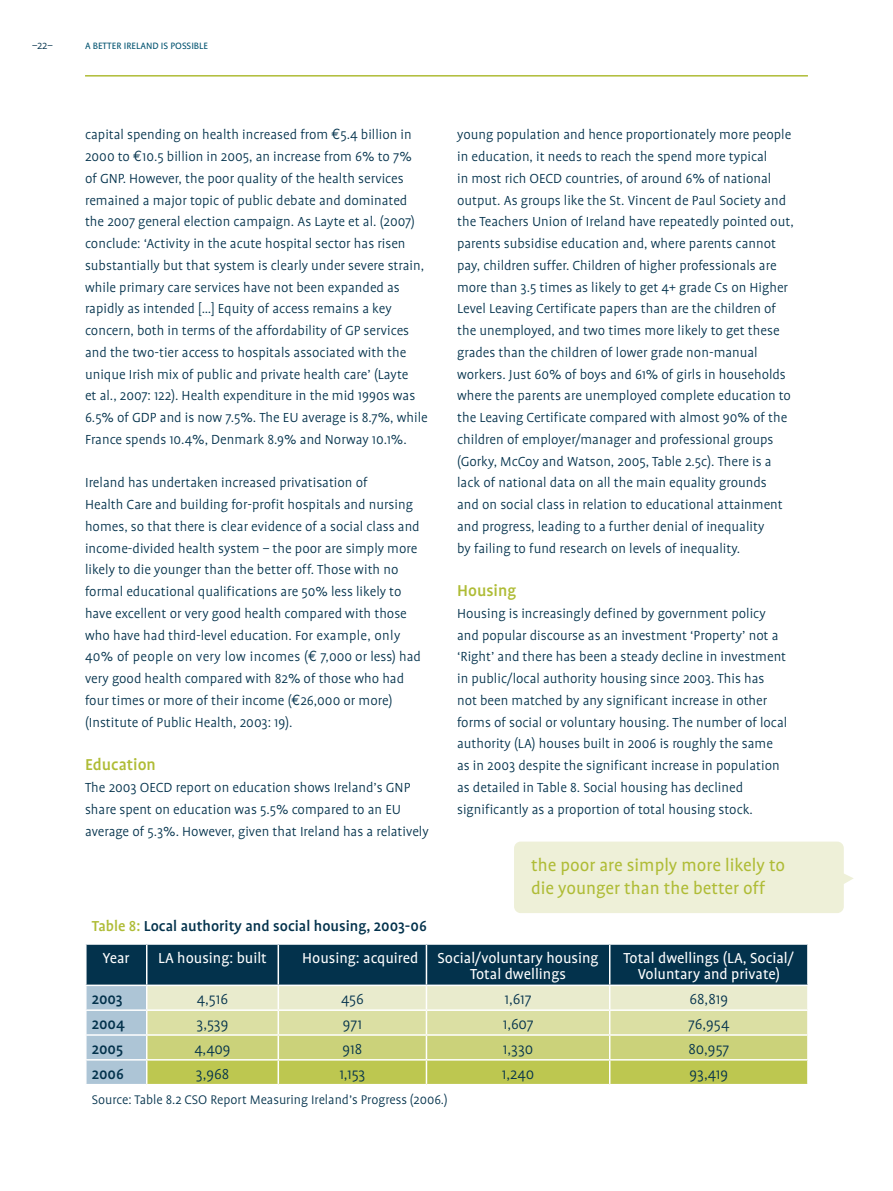
<style>
.page{position:relative;width:893px;height:1191px;background:#fff}
.page>*{position:absolute;margin:0;border:0;box-sizing:border-box;transform-origin:0 0}
.t1{font:19.5px/23.4px "Profile";color:#afbc36}
.t2{font:500 18px "Profile";color:#afbc36}
.t3{font:16.5px/16.5px "Profile";color:#fff}
.t4{font:300 16.5px "Profile";color:#03324c}
.t5{font:500 16.5px/31.7px "Profile";color:#03324c}
.t6{font:300 15px/21.8px "Profile";color:#03324c}
.t7{font:300 14.25px "Profile";color:#03324c}
.t8{font:300 12px "Profile";color:#03324c}
.t9{font:10.5px "Profile";color:#025370}
.s1{font-family:"Euro Mono";font-weight:400}
.s2{color:#afbc36}
.s3{font-weight:400;color:#fff}
.s4{color:#03324c}
</style>
<div class="page">
<hr style="left:85px;top:75px;width:723px;height:2px;background:#afbc36">
<svg style="left:86px;top:944px;width:722px;height:140px;background:#98aa86"></svg>
<hr style="left:807px;top:1060px;width:2px;height:24px;background:#fff">
<div style="left:514px;top:841px;width:340px;height:72px;background:#eef0d8"></div>
<p class="t8" style="left:32px;top:39px;width:22px">–22–</p>
<p class="t9" style="left:85px;top:40px;width:124px">A BETTER IRELAND IS POSSIBLE</p>
<p class="t6" style="left:85px;top:124px;width:344px">capital spending on health increased from <span class="s1">€</span>5.4 billion in 2000 to <span class="s1">€</span>10.5 billion in 2005, an increase from 6% to 7%<br>of GNP. However, the poor quality of the health services remained a major topic of public debate and dominated the 2007 general election campaign. As Layte et al. (2007) conclude: ‘Activity in the acute hospital sector has risen substantially but that system is clearly under severe strain, while primary care services have not been expanded as rapidly as intended […] Equity of access remains a key concern, both in terms of the affordability of GP services and the two-tier access to hospitals associated with the unique Irish mix of public and private health care’ (Layte<br>et al., 2007: 122). Health expenditure in the mid 1990s was 6.5% of GDP and is now 7.5%. The EU average is 8.7%, while France spends 10.4%, Denmark 8.9% and Norway 10.1%.</p>
<p class="t6" style="left:85px;top:472px;width:337px">Ireland has undertaken increased privatisation of<br>Health Care and building for-profit hospitals and nursing homes, so that there is clear evidence of a social class and income-divided health system – the poor are simply more likely to die younger than the better off. Those with no formal educational qualifications are 50% less likely to have excellent or very good health compared with those who have had third-level education. For example, only 40% of people on very low incomes (<span class="s1">€</span> 7,000 or less) had very good health compared with 82% of those who had four times or more of their income (<span class="s1">€</span>26,000 or more) (Institute of Public Health, 2003: 19).</p>
<p class="t2" style="left:85px;top:755px;width:72px">Education</p>
<p class="t6" style="left:85px;top:776px;width:345px">The 2003 OECD report on education shows Ireland’s GNP share spent on education was 5.5% compared to an EU average of 5.3%. However, given that Ireland has a relatively</p>
<p class="t6" style="left:457px;top:124px;width:338px">young population and hence proportionately more people in education, it needs to reach the spend more typical<br>in most rich OECD countries, of around 6% of national output. As groups like the St. Vincent de Paul Society and the Teachers Union of Ireland have repeatedly pointed out, parents subsidise education and, where parents cannot pay, children suffer. Children of higher professionals are more than 3.5 times as likely to get 4+ grade Cs on Higher Level Leaving Certificate papers than are the children of the unemployed, and two times more likely to get these grades than the children of lower grade non-manual workers. Just 60% of boys and 61% of girls in households where the parents are unemployed complete education to the Leaving Certificate compared with almost 90% of the children of employer/manager and professional groups (Gorky, McCoy and Watson, 2005, Table 2.5c). There is a lack of national data on all the main equality grounds<br>and on social class in relation to educational attainment and progress, leading to a further denial of inequality<br>by failing to fund research on levels of inequality.</p>
<p class="t2" style="left:457px;top:581px;width:61px">Housing</p>
<p class="t6" style="left:457px;top:602px;width:332px">Housing is increasingly defined by government policy and popular discourse as an investment ‘Property’ not a ‘Right’ and there has been a steady decline in investment in public/local authority housing since 2003. This has not been matched by any significant increase in other forms of social or voluntary housing. The number of local authority (LA) houses built in 2006 is roughly the same as in 2003 despite the significant increase in population as detailed in Table 8. Social housing has declined significantly as a proportion of total housing stock.</p>
<h1 class="t1" style="left:531px;top:853px;width:256px">the poor are simply more likely to die younger than the better off</h1>
<p class="t5" style="left:103px;top:910px;width:325px;text-indent:-11px"><span class="s2">Table 8:</span> Local authority and social housing, 2003-06<br><span class="s3">Year</span></p>
<p class="t3" style="left:470px;top:949px;width:130px;text-indent:-312px">LA housing: built <span class="s4">LA</span>Housing: acquired Social/voluntary housing<br>Total dwellings</p>
<p class="t3" style="left:624px;top:949px;width:172px;text-align:center">Total dwellings (LA, Social/<br>Voluntary and private)</p>
<p class="t5" style="left:92px;top:983px;width:33px">2003</p>
<p class="t4" style="left:197px;top:990px;width:19px">4,516</p>
<p class="t4" style="left:341px;top:990px;width:16px">456</p>
<p class="t4" style="left:505px;top:990px;width:16px">1,617</p>
<p class="t4" style="left:690px;top:990px;width:40px">68,819</p>
<p class="t5" style="left:92px;top:1008px;width:35px">2004</p>
<p class="t4" style="left:197px;top:1015px;width:33px">3,539</p>
<p class="t4" style="left:343px;top:1015px;width:14px">971</p>
<p class="t4" style="left:503px;top:1015px;width:31px">1,607</p>
<p class="t4" style="left:688px;top:1015px;width:43px">76,954</p>
<p class="t5" style="left:92px;top:1033px;width:33px">2005</p>
<p class="t4" style="left:194px;top:1040px;width:38px">4,409</p>
<p class="t4" style="left:342px;top:1040px;width:21px">918</p>
<p class="t4" style="left:503px;top:1040px;width:32px">1,330</p>
<p class="t4" style="left:688px;top:1040px;width:35px">80,957</p>
<p class="t5" style="left:92px;top:1057px;width:34px">2006</p>
<p class="t4" style="left:196px;top:1065px;width:35px">3,968</p>
<p class="t4" style="left:339px;top:1065px;width:15px">1,153</p>
<p class="t4" style="left:502px;top:1065px;width:34px">1,240</p>
<p class="t4" style="left:689px;top:1065px;width:40px">93,419</p>
<p class="t7" style="left:92px;top:1092px;width:357px">Source: Table 8.2 CSO Report Measuring Ireland’s Progress (2006.)</p>
</div>
